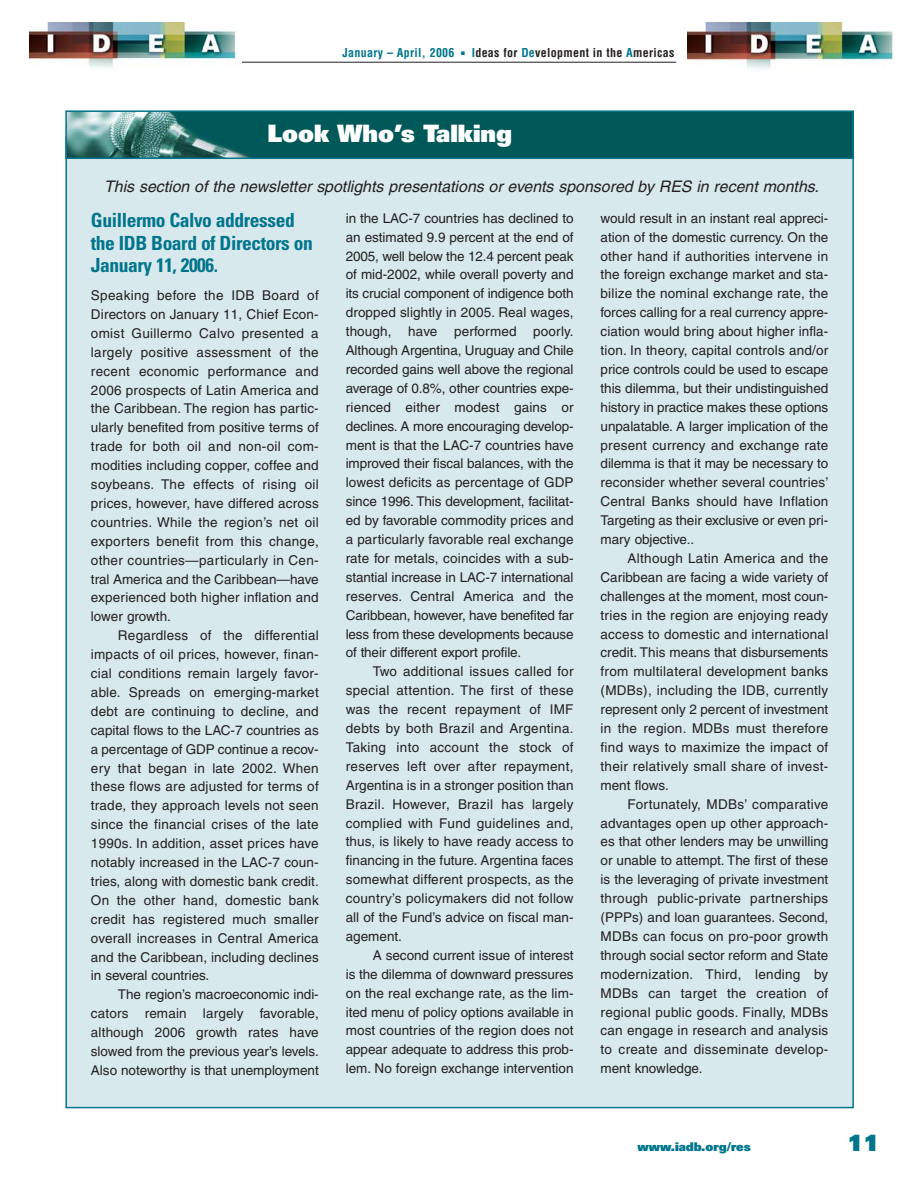
<style>
.page{position:relative;width:918px;height:1188px;background:#fff}
.page>*{position:absolute;margin:0;border:0;box-sizing:border-box;transform-origin:0 0}
.t1{font:700 condensed 27px "Helvetica";color:#00758c}
.t2{font:900 24px "Univers";color:#fff}
.t3{font:900 22.5px "Univers";color:#00758c}
.t4{font:700 condensed 19.5px/22.5px "Univers";letter-spacing:-.02em;color:#00758c}
.t5{font:italic 15.9px "Helvetica";color:#231f20}
.t6{font:13.5px/18.9px "Helvetica";color:#231f20;text-align:justify}
.t7{font:700 condensed 12px "Helvetica";letter-spacing:.025em;color:#231f20}
.t8{font:700 condensed 12px "Helvetica";letter-spacing:.025em;color:#00758c}
.t9{font:900 12px "Univers";color:#00758c}
.s1{color:#00758c}
</style>
<div class="page">
<hr style="left:66px;top:62px;width:610px;height:1px;background:#231f20">
<img style="left:687px;top:23px;width:207px;height:46px">
<div style="left:66px;top:137px;width:787px;height:971px;background:#d8e9ed"></div>
<img style="left:68px;top:113px;width:783px;height:43px">
<div style="left:65px;top:110px;width:789px;height:49px;border:2px solid #00758c"></div>
<img style="left:30px;top:22px;width:212px;height:46px">
<p class="t8" style="left:343px;top:48px;width:114px">January – April, 2006</p>
<h1 class="t1" style="left:459px;top:35px;width:10px">.</h1>
<p class="t7" style="left:472px;top:48px;width:204px"><span class="s1">I</span>deas for <span class="s1">De</span>velopment in the <span class="s1">A</span>mericas</p>
<h2 class="t2" style="left:268px;top:125px;width:246px">Look Who’s Talking</h2>
<p class="t5" style="left:104px;top:180px;width:716px">This section of the newsletter spotlights presentations or events sponsored by RES in recent months.</p>
<h3 class="t4" style="left:91px;top:211px;width:223px">Guillermo Calvo addressed the IDB Board of Directors on<br>January 11, 2006.</h3>
<p class="t6" style="left:91px;top:287px;width:229px">Speaking before the IDB Board of Directors on January 11, Chief Econ&shy;omist Guillermo Calvo presented a largely positive assessment of the recent economic performance and 2006 prospects of Latin America and the Caribbean. The region has partic&shy;ularly benefited from positive terms of trade for both oil and non-oil com&shy;modities including copper, coffee and soybeans. The effects of rising oil prices, however, have differed across countries. While the region’s net oil exporters benefit from this change, other countries—particularly in Cen&shy;tral America and the Caribbean—have experienced both higher inflation and lower growth.</p>
<p class="t6" style="left:91px;top:627px;width:229px;text-indent:27px">Regardless of the differential impacts of oil prices, however, finan&shy;cial conditions remain largely favor&shy;able. Spreads on emerging-market debt are continuing to decline, and capital flows to the LAC-7 countries as a percentage of GDP continue a recov&shy;ery that began in late 2002. When these flows are adjusted for terms of trade, they approach levels not seen since the financial crises of the late 1990s. In addition, asset prices have notably increased in the LAC-7 coun&shy;tries, along with domestic bank credit.<br>On the other hand, domestic bank credit has registered much smaller overall increases in Central America and the Caribbean, including declines in several countries.</p>
<p class="t6" style="left:91px;top:986px;width:229px;text-indent:27px">The region’s macroeconomic indi&shy;cators remain largely favorable, although 2006 growth rates have slowed from the previous year’s levels.<br>Also noteworthy is that unemployment</p>
<p class="t6" style="left:346px;top:210px;width:229px">in the LAC-7 countries has declined to an estimated 9.9 percent at the end of 2005, well below the 12.4 percent peak of mid-2002, while overall poverty and its crucial component of indigence both dropped slightly in 2005. Real wages, though, have performed poorly.<br>Although Argentina, Uruguay and Chile recorded gains well above the regional average of 0.8%, other countries expe&shy;rienced either modest gains or declines. A more encouraging develop&shy;ment is that the LAC-7 countries have improved their fiscal balances, with the lowest deficits as percentage of GDP since 1996. This development, facilitat&shy;ed by favorable commodity prices and a particularly favorable real exchange rate for metals, coincides with a sub&shy;stantial increase in LAC-7 international reserves. Central America and the Caribbean, however, have benefited far less from these developments because of their different export profile.</p>
<p class="t6" style="left:346px;top:663px;width:229px;text-indent:27px">Two additional issues called for special attention. The first of these was the recent repayment of IMF debts by both Brazil and Argentina.<br>Taking into account the stock of reserves left over after repayment, Argentina is in a stronger position than Brazil. However, Brazil has largely complied with Fund guidelines and, thus, is likely to have ready access to financing in the future. Argentina faces somewhat different prospects, as the country’s policymakers did not follow all of the Fund’s advice on fiscal man&shy;agement.</p>
<p class="t6" style="left:346px;top:947px;width:229px;text-indent:27px">A second current issue of interest is the dilemma of downward pressures on the real exchange rate, as the lim&shy;ited menu of policy options available in most countries of the region does not appear adequate to address this prob&shy;lem. No foreign exchange intervention</p>
<p class="t6" style="left:601px;top:210px;width:229px">would result in an instant real appreci&shy;ation of the domestic currency. On the other hand if authorities intervene in the foreign exchange market and sta&shy;bilize the nominal exchange rate, the forces calling for a real currency appre&shy;ciation would bring about higher infla&shy;tion. In theory, capital controls and/or price controls could be used to escape this dilemma, but their undistinguished history in practice makes these options unpalatable. A larger implication of the present currency and exchange rate dilemma is that it may be necessary to reconsider whether several countries’ Central Banks should have Inflation Targeting as their exclusive or even pri&shy;mary objective..</p>
<p class="t6" style="left:601px;top:550px;width:229px;text-indent:27px">Although Latin America and the Caribbean are facing a wide variety of challenges at the moment, most coun&shy;tries in the region are enjoying ready access to domestic and international credit. This means that disbursements from multilateral development banks (MDBs), including the IDB, currently represent only 2 percent of investment in the region. MDBs must therefore find ways to maximize the impact of their relatively small share of invest&shy;ment flows.</p>
<p class="t6" style="left:601px;top:796px;width:229px;text-indent:27px">Fortunately, MDBs’ comparative advantages open up other approach&shy;es that other lenders may be unwilling or unable to attempt. The first of these is the leveraging of private investment through public-private partnerships (PPPs) and loan guarantees. Second, MDBs can focus on pro-poor growth through social sector reform and State modernization. Third, lending by MDBs can target the creation of regional public goods. Finally, MDBs can engage in research and analysis to create and disseminate develop&shy;ment knowledge.</p>
<p class="t9" style="left:637px;top:1142px;width:115px">www.iadb.org/res</p>
<h3 class="t3" style="left:848px;top:1135px;width:33px">11</h3>
</div>
